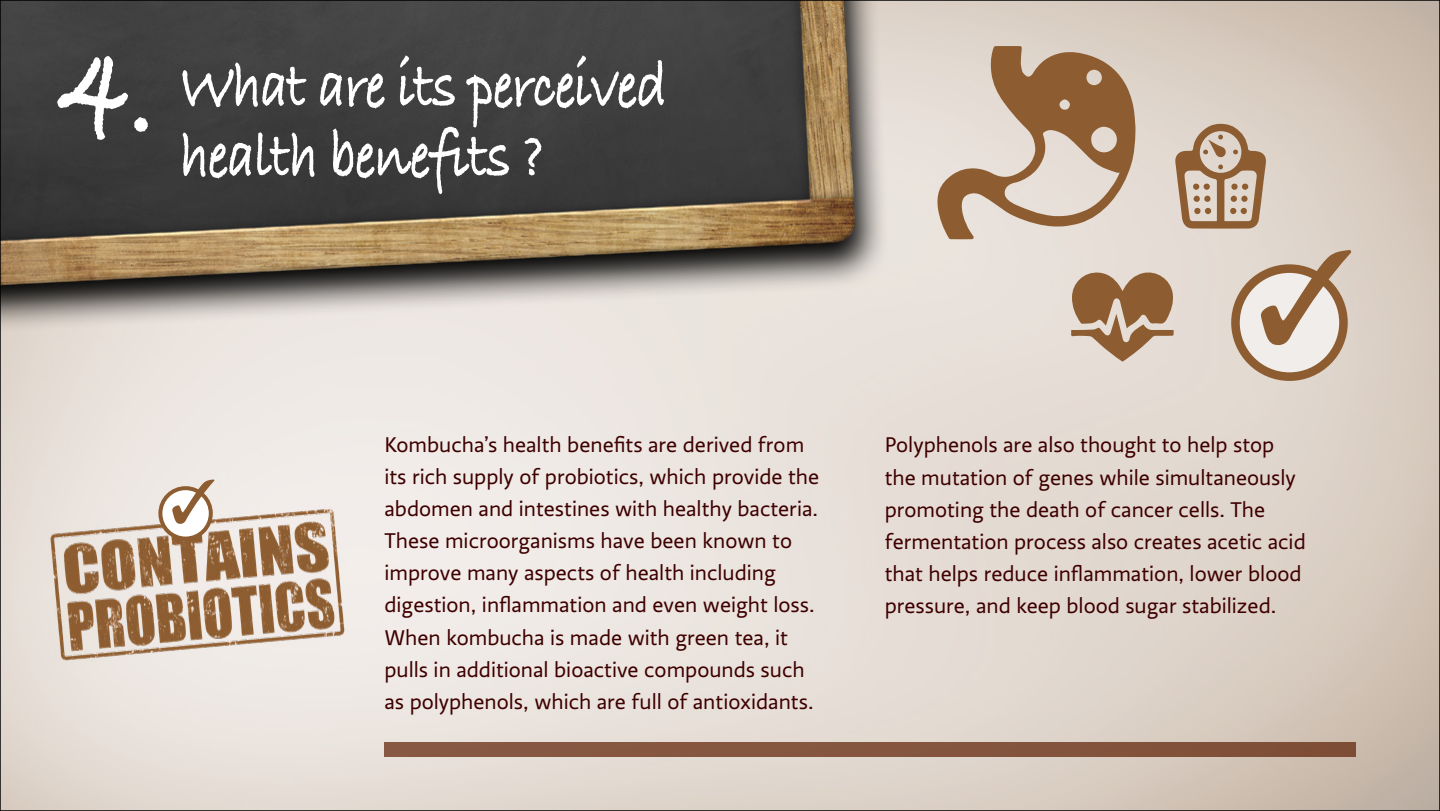
<style>
.page{position:relative;width:1440px;height:811px;background:#fff}
.page>*{position:absolute;margin:0;border:0;box-sizing:border-box;transform-origin:0 0}
.t1{font:700 145.8px "Bradley Hand ITCTT";color:#fff;scale:.8 1}
.t2{font:700 68px/70px "Bradley Hand ITCTT";letter-spacing:-.02em;color:#fff;scale:.8 1}
.t3{font:22px/32px "Ratio";color:#3e0000}
</style>
<div class="page">
<img style="left:2px;top:2px;width:1436px;height:807px">
<img style="left:2px;top:2px;width:935px;height:354px">
<div style="left:384px;top:742px;width:972px;height:15px;background:#85553f"></div>
<img style="left:46px;top:470px;width:304px;height:226px">
<svg style="left:160px;top:488px;width:51px;height:50px"></svg>
<div style="left:158px;top:486px;width:55px;height:54px;border:4px solid #8d5d31;border-radius:50%"></div>
<svg style="left:1235px;top:269px;width:108px;height:108px;background:#e0d5cc"></svg>
<div style="left:1231px;top:264px;width:117px;height:117px;border:9px solid #8d5d31;border-radius:50%"></div>
<svg style="left:938px;top:46px;width:198px;height:193px;background:#c2aa94"></svg>
<svg style="left:1071px;top:270px;width:103px;height:92px;background:#b29276"></svg>
<svg style="left:1174px;top:124px;width:92px;height:105px;background:#bea58e"></svg>
<svg style="left:172px;top:479px;width:42px;height:45px"></svg>
<svg style="left:1261px;top:248px;width:90px;height:97px;background:#ddd2c7"></svg>
<h1 class="t1" style="left:56px;top:-22px;width:127px">4.</h1>
<h2 class="t2" style="left:180px;top:48px;width:610px">What are its perceived health benefits ?</h2>
<p class="t3" style="left:384px;top:429px;width:436px">Kombucha’s health benefits are derived from its rich supply of probiotics, which provide the abdomen and intestines with healthy bacteria.<br>These microorganisms have been known to improve many aspects of health including digestion, inflammation and even weight loss.<br>When kombucha is made with green tea, it pulls in additional bioactive compounds such as polyphenols, which are full of antioxidants.</p>
<p class="t3" style="left:885px;top:429px;width:423px">Polyphenols are also thought to help stop the mutation of genes while simultaneously promoting the death of cancer cells. The fermentation process also creates acetic acid that helps reduce inflammation, lower blood pressure, and keep blood sugar stabilized.</p>
</div>
